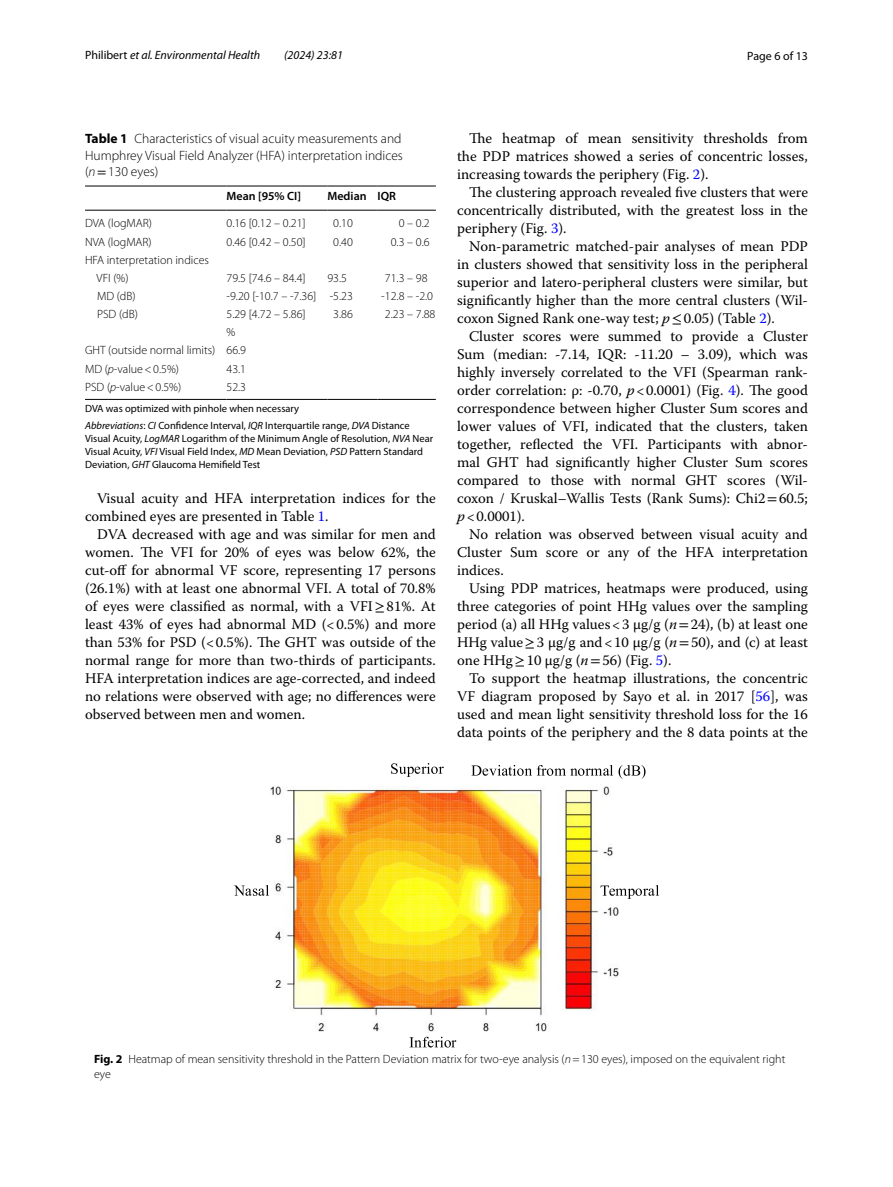
<style>
.page{position:relative;width:893px;height:1187px;background:#fff}
.page>*{position:absolute;margin:0;border:0;box-sizing:border-box;transform-origin:0 0}
.t1{font:14.7px/18px "Warnock Pro";color:#000;text-align:justify}
.t2{font:300 13.5px/16.5px "Myriad Pro";color:#000;text-align:justify}
.t3{font:300 12px/18.1px "Myriad Pro";color:#000}
.t4{font:italic 12px "Myriad Pro";color:#000}
.t5{font:600 12px "Myriad Pro";color:#000}
.t6{font:12px "Myriad Pro";color:#000}
.t7{font:10.5px/12.8px "Myriad Pro";color:#000}
.s1{font-style:normal}
.s2{font-weight:700}
.s3{font-style:italic}
.s4{font-family:"STIX";font-weight:400}
.s5{color:#00f}
.s6{font-family:"STIX"}
</style>
<div class="page">
<hr style="left:85px;top:186px;width:141px;height:1px;background:#000">
<hr style="left:85px;top:210px;width:141px;height:1px;background:#000">
<hr style="left:226px;top:186px;width:101px;height:1px;background:#000">
<hr style="left:226px;top:210px;width:101px;height:1px;background:#000">
<hr style="left:327px;top:186px;width:51px;height:1px;background:#000">
<hr style="left:327px;top:210px;width:51px;height:1px;background:#000">
<hr style="left:378px;top:186px;width:58px;height:1px;background:#000">
<hr style="left:378px;top:210px;width:58px;height:1px;background:#000">
<hr style="left:85px;top:399px;width:141px;height:1px;background:#000">
<hr style="left:226px;top:399px;width:101px;height:1px;background:#000">
<hr style="left:327px;top:399px;width:51px;height:1px;background:#000">
<hr style="left:378px;top:399px;width:58px;height:1px;background:#000">
<img style="left:271px;top:786px;width:347px;height:245px">
<svg style="left:471px;top:765px;width:174px;height:13px"></svg>
<svg style="left:391px;top:763px;width:53px;height:13px"></svg>
<svg style="left:409px;top:1036px;width:47px;height:11px"></svg>
<svg style="left:600px;top:885px;width:59px;height:13px"></svg>
<svg style="left:234px;top:885px;width:34px;height:10px"></svg>
<p class="t4" style="left:85px;top:48px;width:177px"><span class="s1">Philibert</span> et al. Environmental Health</p>
<p class="t4" style="left:284px;top:48px;width:60px">(2024) 23:81</p>
<p class="t6" style="left:747px;top:48px;width:62px">Page 6 of 13</p>
<p class="t2" style="left:85px;top:130px;width:319px"><span class="s2">Table 1</span> Characteristics of visual acuity measurements and Humphrey Visual Field Analyzer (HFA) interpretation indices (<span class="s3">n</span><span class="s4">=</span>130 eyes)</p>
<p class="t5" style="left:226px;top:189px;width:76px">Mean [95% CI]</p>
<p class="t5" style="left:327px;top:189px;width:70px">Median IQR</p>
<p class="t3" style="left:85px;top:214px;width:68px">DVA (logMAR)</p>
<p class="t3" style="left:226px;top:214px;width:81px">0.16 [0.12 – 0.21]</p>
<p class="t3" style="left:333px;top:214px;width:21px">0.10</p>
<p class="t3" style="left:399px;top:214px;width:32px">0 – 0.2</p>
<p class="t3" style="left:85px;top:232px;width:68px">NVA (logMAR)</p>
<p class="t3" style="left:226px;top:232px;width:81px">0.46 [0.42 – 0.50]</p>
<p class="t3" style="left:333px;top:232px;width:21px">0.40</p>
<p class="t3" style="left:391px;top:232px;width:40px">0.3 – 0.6</p>
<p class="t3" style="left:97px;top:251px;width:114px;text-indent:-12px">HFA interpretation indices<br>VFI (%)</p>
<p class="t3" style="left:226px;top:269px;width:81px">79.5 [74.6 – 84.4]</p>
<p class="t3" style="left:327px;top:269px;width:21px">93.5</p>
<p class="t3" style="left:385px;top:269px;width:44px">71.3 – 98</p>
<p class="t3" style="left:97px;top:287px;width:40px">MD (dB)</p>
<p class="t3" style="left:226px;top:287px;width:128px">-9.20 [-10.7 – -7.36] -5.23</p>
<p class="t3" style="left:381px;top:287px;width:53px">-12.8 – -2.0</p>
<p class="t3" style="left:97px;top:305px;width:42px">PSD (dB)</p>
<p class="t3" style="left:226px;top:305px;width:81px">5.29 [4.72 – 5.86]</p>
<p class="t3" style="left:333px;top:305px;width:21px">3.86</p>
<p class="t3" style="left:385px;top:305px;width:52px">2.23 – 7.88</p>
<p class="t3" style="left:85px;top:323px;width:163px;text-indent:141px">%<br>GHT (outside normal limits) 66.9<br>MD (<span class="s3">p</span>-value&lt;0.5%)</p>
<p class="t3" style="left:226px;top:360px;width:21px">43.1</p>
<p class="t3" style="left:85px;top:378px;width:98px">PSD (<span class="s3">p</span>-value&lt;0.5%)</p>
<p class="t3" style="left:226px;top:378px;width:21px">52.3</p>
<p class="t7" style="left:85px;top:400px;width:326px;line-height:17px">DVA was optimized with pinhole when necessary<br><span class="s3">Abbreviations</span>: <span class="s3">CI</span> Confidence Interval, <span class="s3">IQR</span> Interquartile range, <span class="s3">DVA</span> Distance</p>
<p class="t7" style="left:85px;top:432px;width:350px">Visual Acuity, <span class="s3">LogMAR</span> Logarithm of the Minimum Angle of Resolution, <span class="s3">NVA</span> Near<br>Visual Acuity, <span class="s3">VFI</span> Visual Field Index, <span class="s3">MD</span> Mean Deviation, <span class="s3">PSD</span> Pattern Standard<br>Deviation, <span class="s3">GHT</span> Glaucoma Hemifield Test</p>
<p class="t1" style="left:85px;top:488px;width:352px;text-indent:12px">Visual acuity and HFA interpretation indices for the combined eyes are presented in Table <span class="s5">1</span>.</p>
<p class="t1" style="left:85px;top:524px;width:352px;text-indent:12px">DVA decreased with age and was similar for men and women. The VFI for 20% of eyes was below 62%, the cut-off for abnormal VF score, representing 17 persons (26.1%) with at least one abnormal VFI. A total of 70.8% of eyes were classified as normal, with a VFI<span class="s6">≥</span>81%. At least 43% of eyes had abnormal MD (&lt;0.5%) and more than 53% for PSD (&lt;0.5%). The GHT was outside of the normal range for more than two-thirds of participants.<br>HFA interpretation indices are age-corrected, and indeed no relations were observed with age; no differences were observed between men and women.</p>
<p class="t1" style="left:457px;top:128px;width:352px;text-indent:12px">The heatmap of mean sensitivity thresholds from the PDP matrices showed a series of concentric losses, increasing towards the periphery (Fig. <span class="s5">2</span>).</p>
<p class="t1" style="left:457px;top:182px;width:352px;text-indent:12px">The clustering approach revealed five clusters that were concentrically distributed, with the greatest loss in the periphery (Fig. <span class="s5">3</span>).</p>
<p class="t1" style="left:457px;top:236px;width:352px;text-indent:12px">Non-parametric matched-pair analyses of mean PDP in clusters showed that sensitivity loss in the peripheral superior and latero-peripheral clusters were similar, but significantly higher than the more central clusters (Wil&shy;coxon Signed Rank one-way test; <span class="s3">p</span><span class="s6">≤</span>0.05) (Table <span class="s5">2</span>).</p>
<p class="t1" style="left:457px;top:326px;width:352px;text-indent:12px">Cluster scores were summed to provide a Cluster Sum (median: -7.14, IQR: -11.20 – 3.09), which was highly inversely correlated to the VFI (Spearman rank&shy;order correlation: ρ: -0.70, <span class="s3">p</span>&lt;0.0001) (Fig. <span class="s5">4</span>). The good correspondence between higher Cluster Sum scores and lower values of VFI, indicated that the clusters, taken together, reflected the VFI. Participants with abnor&shy;mal GHT had significantly higher Cluster Sum scores compared to those with normal GHT scores (Wil&shy;coxon / Kruskal–Wallis Tests (Rank Sums): Chi2<span class="s6">=</span>60.5; <span class="s3">p</span>&lt;0.0001).</p>
<p class="t1" style="left:457px;top:524px;width:352px;text-indent:12px">No relation was observed between visual acuity and Cluster Sum score or any of the HFA interpretation indices.</p>
<p class="t1" style="left:457px;top:578px;width:352px;text-indent:12px">Using PDP matrices, heatmaps were produced, using three categories of point HHg values over the sampling period (a) all HHg values&lt;3 µg/g (<span class="s3">n</span><span class="s6">=</span>24), (b) at least one HHg value<span class="s6">≥</span>3 µg/g and&lt;10 µg/g (<span class="s3">n</span><span class="s6">=</span>50), and (c) at least one HHg<span class="s6">≥</span>10 µg/g (<span class="s3">n</span><span class="s6">=</span>56) (Fig. <span class="s5">5</span>).</p>
<p class="t1" style="left:457px;top:668px;width:352px;text-indent:12px">To support the heatmap illustrations, the concentric VF diagram proposed by Sayo et al. in 2017 [<span class="s5">56</span>], was used and mean light sensitivity threshold loss for the 16 data points of the periphery and the 8 data points at the</p>
<p class="t3" style="left:94px;top:1051px;width:693px;line-height:15px"><span class="s2">Fig. 2</span> Heatmap of mean sensitivity threshold in the Pattern Deviation matrix for two-eye analysis (<span class="s3">n</span>=130 eyes), imposed on the equivalent right eye</p>
</div>
